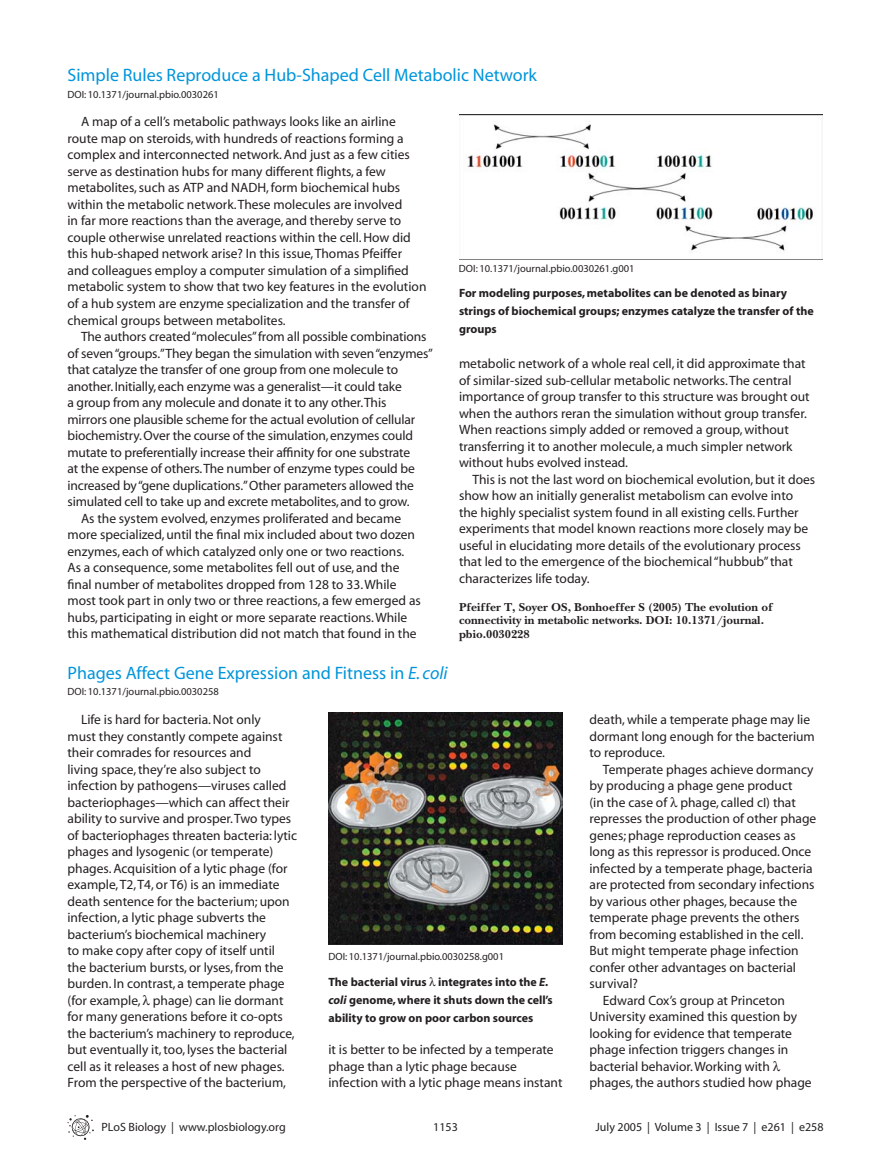
<style>
.page{position:relative;width:891px;height:1175px;background:#fff}
.page>*{position:absolute;margin:0;border:0;box-sizing:border-box;transform-origin:0 0}
.t1{font:18px "Myriad";color:#0095da}
.t2{font:13.5px/16.5px "Myriad";color:#231f20}
.t3{font:700 12px/18px "Myriad";color:#231f20}
.t4{font:700 12px/13.4px "PLB Iserif";color:#231f20}
.t5{font:12px "Myriad";color:#231f20}
.t6{font:10.5px "Myriad";color:#231f20}
.s1{font-style:italic}
.s2{font-family:"PLB Iserif";font-weight:500}
</style>
<div class="page">
<svg style="left:68px;top:1115px;width:26px;height:24px"></svg>
<img style="left:459px;top:115px;width:364px;height:136px">
<img style="left:328px;top:712px;width:234px;height:232px">
<h1 class="t1" style="left:68px;top:68px;width:471px">Simple Rules Reproduce a Hub-Shaped Cell Metabolic Network</h1>
<p class="t6" style="left:68px;top:90px;width:153px">DOI: 10.1371/journal.pbio.0030261</p>
<p class="t2" style="left:68px;top:115px;width:361px;text-indent:14px">A map of a cell’s metabolic pathways looks like an airline route map on steroids, with hundreds of reactions forming a complex and interconnected network. And just as a few cities serve as destination hubs for many different flights, a few metabolites, such as ATP and NADH, form biochemical hubs within the metabolic network. These molecules are involved<br>in far more reactions than the average, and thereby serve to couple otherwise unrelated reactions within the cell. How did this hub-shaped network arise? In this issue, Thomas Pfeiffer and colleagues employ a computer simulation of a simplified metabolic system to show that two key features in the evolution of a hub system are enzyme specialization and the transfer of chemical groups between metabolites.</p>
<p class="t2" style="left:81px;top:329px;width:347px">The authors created “molecules” from all possible combinations</p>
<p class="t2" style="left:68px;top:346px;width:367px">of seven “groups.” They began the simulation with seven “enzymes”</p>
<p class="t2" style="left:68px;top:362px;width:332px">that catalyze the transfer of one group from one molecule to</p>
<p class="t2" style="left:68px;top:379px;width:336px">another. Initially, each enzyme was a generalist—it could take</p>
<p class="t2" style="left:68px;top:395px;width:320px">a group from any molecule and donate it to any other. This</p>
<p class="t2" style="left:68px;top:412px;width:349px">mirrors one plausible scheme for the actual evolution of cellular</p>
<p class="t2" style="left:68px;top:428px;width:347px">biochemistry. Over the course of the simulation, enzymes could</p>
<p class="t2" style="left:68px;top:445px;width:344px">mutate to preferentially increase their affinity for one substrate</p>
<p class="t2" style="left:68px;top:461px;width:349px">at the expense of others. The number of enzyme types could be</p>
<p class="t2" style="left:68px;top:478px;width:348px">increased by “gene duplications.” Other parameters allowed the</p>
<p class="t2" style="left:68px;top:494px;width:344px">simulated cell to take up and excrete metabolites, and to grow.</p>
<p class="t2" style="left:81px;top:511px;width:322px">As the system evolved, enzymes proliferated and became</p>
<p class="t2" style="left:68px;top:527px;width:349px">more specialized, until the final mix included about two dozen</p>
<p class="t2" style="left:68px;top:544px;width:338px">enzymes, each of which catalyzed only one or two reactions.</p>
<p class="t2" style="left:68px;top:560px;width:333px">As a consequence, some metabolites fell out of use, and the</p>
<p class="t2" style="left:68px;top:577px;width:331px">final number of metabolites dropped from 128 to 33. While</p>
<p class="t2" style="left:68px;top:593px;width:355px">most took part in only two or three reactions, a few emerged as</p>
<p class="t2" style="left:68px;top:610px;width:341px">hubs, participating in eight or more separate reactions. While</p>
<p class="t2" style="left:68px;top:626px;width:351px">this mathematical distribution did not match that found in the</p>
<h1 class="t1" style="left:68px;top:666px;width:382px">Phages Affect Gene Expression and Fitness in <span class="s1">E. coli</span></h1>
<p class="t6" style="left:68px;top:687px;width:153px">DOI: 10.1371/journal.pbio.0030258</p>
<p class="t6" style="left:459px;top:264px;width:177px">DOI: 10.1371/journal.pbio.0030261.g001</p>
<p class="t3" style="left:459px;top:285px;width:356px">For modeling purposes, metabolites can be denoted as binary strings of biochemical groups; enzymes catalyze the transfer of the groups</p>
<p class="t2" style="left:459px;top:356px;width:352px">metabolic network of a whole real cell, it did approximate that of similar-sized sub-cellular metabolic networks. The central importance of group transfer to this structure was brought out when the authors reran the simulation without group transfer.<br>When reactions simply added or removed a group, without transferring it to another molecule, a much simpler network without hubs evolved instead.</p>
<p class="t2" style="left:459px;top:472px;width:358px;text-indent:14px">This is not the last word on biochemical evolution, but it does show how an initially generalist metabolism can evolve into<br>the highly specialist system found in all existing cells. Further experiments that model known reactions more closely may be useful in elucidating more details of the evolutionary process that led to the emergence of the biochemical “hubbub” that characterizes life today.</p>
<p class="t4" style="left:459px;top:602px;width:315px">Pfeiffer T, Soyer OS, Bonhoeffer S (2005) The evolution of connectivity in metabolic networks. DOI: 10.1371/journal. pbio.0030228</p>
<p class="t2" style="left:68px;top:712px;width:231px;text-indent:14px">Life is hard for bacteria. Not only<br>must they constantly compete against their comrades for resources and<br>living space, they’re also subject to infection by pathogens—viruses called bacteriophages—which can affect their ability to survive and prosper. Two types of bacteriophages threaten bacteria: lytic phages and lysogenic (or temperate) phages. Acquisition of a lytic phage (for example, T2, T4, or T6) is an immediate death sentence for the bacterium; upon infection, a lytic phage subverts the bacterium’s biochemical machinery<br>to make copy after copy of itself until the bacterium bursts, or lyses, from the burden. In contrast, a temperate phage (for example, <span class="s2">λ</span> phage) can lie dormant for many generations before it co-opts the bacterium’s machinery to reproduce, but eventually it, too, lyses the bacterial cell as it releases a host of new phages.<br>From the perspective of the bacterium,</p>
<p class="t6" style="left:328px;top:952px;width:177px">DOI: 10.1371/journal.pbio.0030258.g001</p>
<p class="t3" style="left:328px;top:973px;width:226px">The bacterial virus <span class="s2">λ</span> integrates into the <span class="s1">E. coli</span> genome, where it shuts down the cell’s ability to grow on poor carbon sources</p>
<p class="t2" style="left:329px;top:1042px;width:236px">it is better to be infected by a temperate phage than a lytic phage because infection with a lytic phage means instant</p>
<p class="t5" style="left:102px;top:1122px;width:186px">PLoS Biology | www.plosbiology.org</p>
<p class="t5" style="left:433px;top:1122px;width:26px">1153</p>
<p class="t2" style="left:589px;top:712px;width:227px">death, while a temperate phage may lie dormant long enough for the bacterium to reproduce.</p>
<p class="t2" style="left:603px;top:762px;width:212px">Temperate phages achieve dormancy</p>
<p class="t2" style="left:589px;top:778px;width:205px">by producing a phage gene product</p>
<p class="t2" style="left:589px;top:795px;width:208px">(in the case of <span class="s2">λ</span> phage, called cI) that</p>
<p class="t2" style="left:589px;top:811px;width:228px">represses the production of other phage</p>
<p class="t2" style="left:589px;top:828px;width:208px">genes; phage reproduction ceases as</p>
<p class="t2" style="left:589px;top:844px;width:223px">long as this repressor is produced. Once</p>
<p class="t2" style="left:589px;top:861px;width:225px">infected by a temperate phage, bacteria</p>
<p class="t2" style="left:589px;top:877px;width:227px">are protected from secondary infections</p>
<p class="t2" style="left:589px;top:894px;width:209px">by various other phages, because the</p>
<p class="t2" style="left:589px;top:910px;width:211px">temperate phage prevents the others</p>
<p class="t2" style="left:589px;top:927px;width:216px">from becoming established in the cell.</p>
<p class="t2" style="left:589px;top:943px;width:211px">But might temperate phage infection</p>
<p class="t2" style="left:589px;top:960px;width:208px">confer other advantages on bacterial</p>
<p class="t2" style="left:589px;top:976px;width:50px">survival?</p>
<p class="t2" style="left:603px;top:993px;width:183px">Edward Cox’s group at Princeton</p>
<p class="t2" style="left:589px;top:1009px;width:209px">University examined this question by</p>
<p class="t2" style="left:589px;top:1026px;width:204px">looking for evidence that temperate</p>
<p class="t2" style="left:589px;top:1042px;width:200px">phage infection triggers changes in</p>
<p class="t2" style="left:589px;top:1059px;width:192px">bacterial behavior. Working with <span class="s2">λ</span></p>
<p class="t2" style="left:589px;top:1075px;width:224px">phages, the authors studied how phage</p>
<p class="t5" style="left:595px;top:1122px;width:230px">July 2005 | Volume 3 | Issue 7 | e261 | e258</p>
</div>
